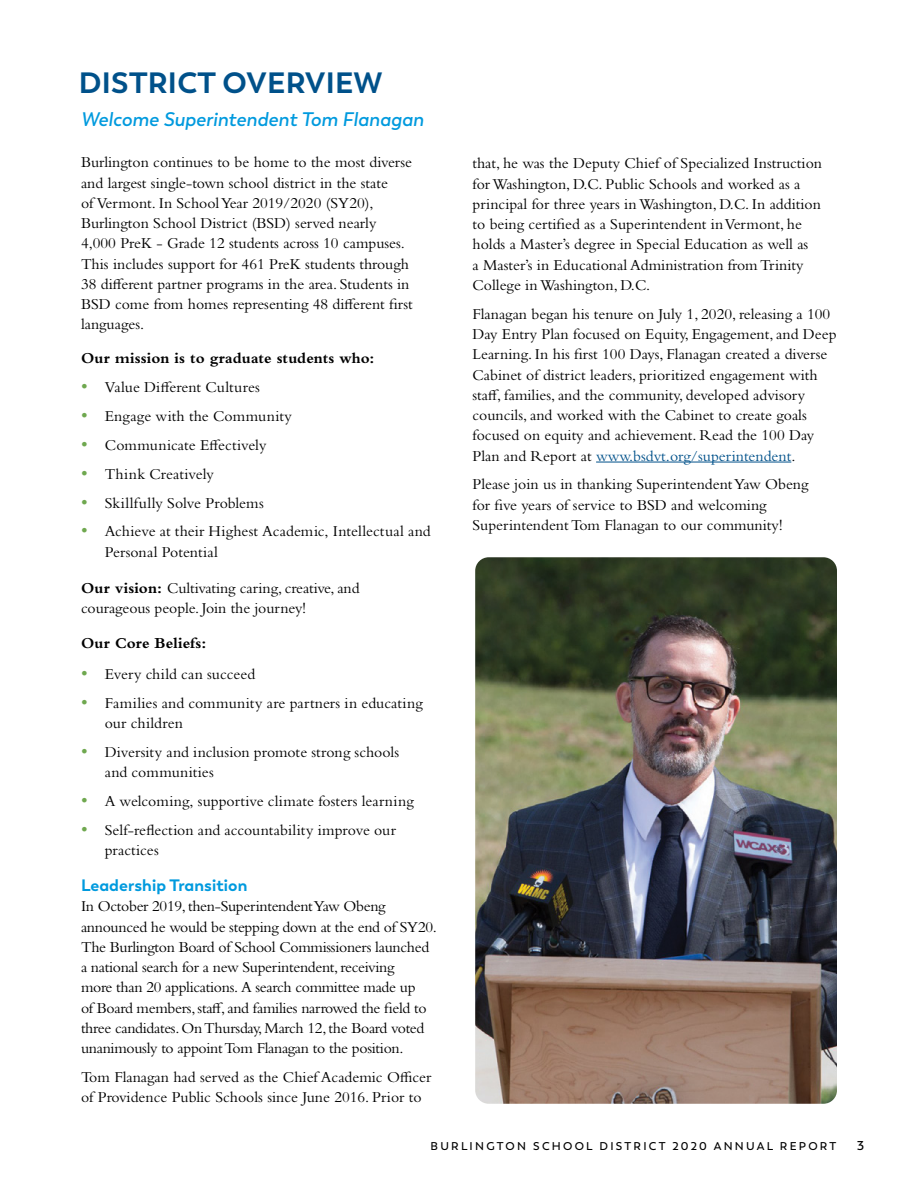
<style>
.page{position:relative;width:918px;height:1188px;background:#fff}
.page>*{position:absolute;margin:0;border:0;box-sizing:border-box;transform-origin:0 0}
.t1{font:700 29.25px "Trenda";letter-spacing:.01em;color:#00518a}
.t2{font:italic 600 19.5px "Trenda";letter-spacing:.005em;color:#009ade}
.t3{font:700 16.5px "Trenda";letter-spacing:.005em;color:#009ade}
.t4{font:15.75px/20.2px "Bembo Std";color:#000}
.t5{font:15.75px/20.2px "Bembo Std";letter-spacing:-.02em;color:#000}
.t6{font:700 15.75px "Bembo Std";letter-spacing:.005em;color:#000}
.t7{font:600 12.75px "Trenda";color:#000}
.t8{font:600 11.25px "Trenda";letter-spacing:.2em;color:#000}
.s1{font-size:18.75px;color:#6fa84f}
.s2{font-weight:700}
.s3{color:#00518a}
</style>
<div class="page">
<hr style="left:596px;top:462px;width:195px;height:1px;background:#00518a">
<img style="left:475px;top:557px;width:362px;height:547px">
<h1 class="t1" style="left:79px;top:65px;width:305px">DISTRICT OVERVIEW</h1>
<p class="t2" style="left:81px;top:108px;width:344px">Welcome Superintendent Tom Flanagan</p>
<p class="t4" style="left:81px;top:152px;width:333px">Burlington continues to be home to the most diverse and largest single-town school district in the state<br>of Vermont. In School Year 2019/2020 (SY20), Burlington School District (BSD) served nearly 4,000 PreK - Grade 12 students across 10 campuses.<br>This includes support for 461 PreK students through 38 different partner programs in the area. Students in BSD come from homes representing 48 different first languages.</p>
<p class="t6" style="left:81px;top:349px;width:295px">Our mission is to graduate students who:</p>
<p class="t4" style="left:81px;top:377px;width:180px"><span class="s1">•</span> Value Different Cultures</p>
<p class="t4" style="left:81px;top:406px;width:213px"><span class="s1">•</span> Engage with the Community</p>
<p class="t4" style="left:81px;top:434px;width:187px"><span class="s1">•</span> Communicate Effectively</p>
<p class="t4" style="left:81px;top:463px;width:134px"><span class="s1">•</span> Think Creatively</p>
<p class="t4" style="left:81px;top:492px;width:184px"><span class="s1">•</span> Skillfully Solve Problems</p>
<p class="t4" style="left:105px;top:521px;width:328px;text-indent:-24px"><span class="s1">•</span> Achieve at their Highest Academic, Intellectual and<br>Personal Potential</p>
<p class="t4" style="left:81px;top:578px;width:280px"><span class="s2">Our vision:</span> Cultivating caring, creative, and courageous people. Join the journey!</p>
<p class="t6" style="left:81px;top:635px;width:127px">Our Core Beliefs:</p>
<p class="t4" style="left:81px;top:663px;width:176px"><span class="s1">•</span> Every child can succeed</p>
<p class="t4" style="left:105px;top:692px;width:320px;text-indent:-24px"><span class="s1">•</span> Families and community are partners in educating our children</p>
<p class="t4" style="left:105px;top:741px;width:296px;text-indent:-24px"><span class="s1">•</span> Diversity and inclusion promote strong schools and communities</p>
<p class="t4" style="left:81px;top:791px;width:334px"><span class="s1">•</span> A welcoming, supportive climate fosters learning</p>
<p class="t4" style="left:105px;top:819px;width:293px;text-indent:-24px"><span class="s1">•</span> Self-reflection and accountability improve our practices</p>
<p class="t3" style="left:81px;top:875px;width:168px">Leadership Transition</p>
<p class="t5" style="left:81px;top:896px;width:357px">In October 2019, then-Superintendent Yaw Obeng announced he would be stepping down at the end of SY20.<br>The Burlington Board of School Commissioners launched a national search for a new Superintendent, receiving<br>more than 20 applications. A search committee made up<br>of Board members, staff, and families narrowed the field to three candidates. On Thursday, March 12, the Board voted unanimously to appoint Tom Flanagan to the position.</p>
<p class="t4" style="left:81px;top:1067px;width:352px">Tom Flanagan had served as the Chief Academic Officer of Providence Public Schools since June 2016. Prior to</p>
<p class="t4" style="left:472px;top:153px;width:351px">that, he was the Deputy Chief of Specialized Instruction for Washington, D.C. Public Schools and worked as a principal for three years in Washington, D.C. In addition to being certified as a Superintendent in Vermont, he holds a Master’s degree in Special Education as well as<br>a Master’s in Educational Administration from Trinity College in Washington, D.C.</p>
<p class="t4" style="left:472px;top:303px;width:366px">Flanagan began his tenure on July 1, 2020, releasing a 100<br>Day Entry Plan focused on Equity, Engagement, and Deep Learning. In his first 100 Days, Flanagan created a diverse Cabinet of district leaders, prioritized engagement with staff, families, and the community, developed advisory councils, and worked with the Cabinet to create goals focused on equity and achievement. Read the 100 Day Plan and Report at <span class="s3">www.bsdvt.org/superintendent</span>.</p>
<p class="t4" style="left:472px;top:474px;width:338px">Please join us in thanking Superintendent Yaw Obeng for five years of service to BSD and welcoming<br>Superintendent Tom Flanagan to our community!</p>
<p class="t8" style="left:431px;top:1140px;width:407px">BURLINGTON SCHOOL DISTRICT 2020 ANNUAL REPORT</p>
<p class="t7" style="left:857px;top:1138px;width:8px">3</p>
</div>
